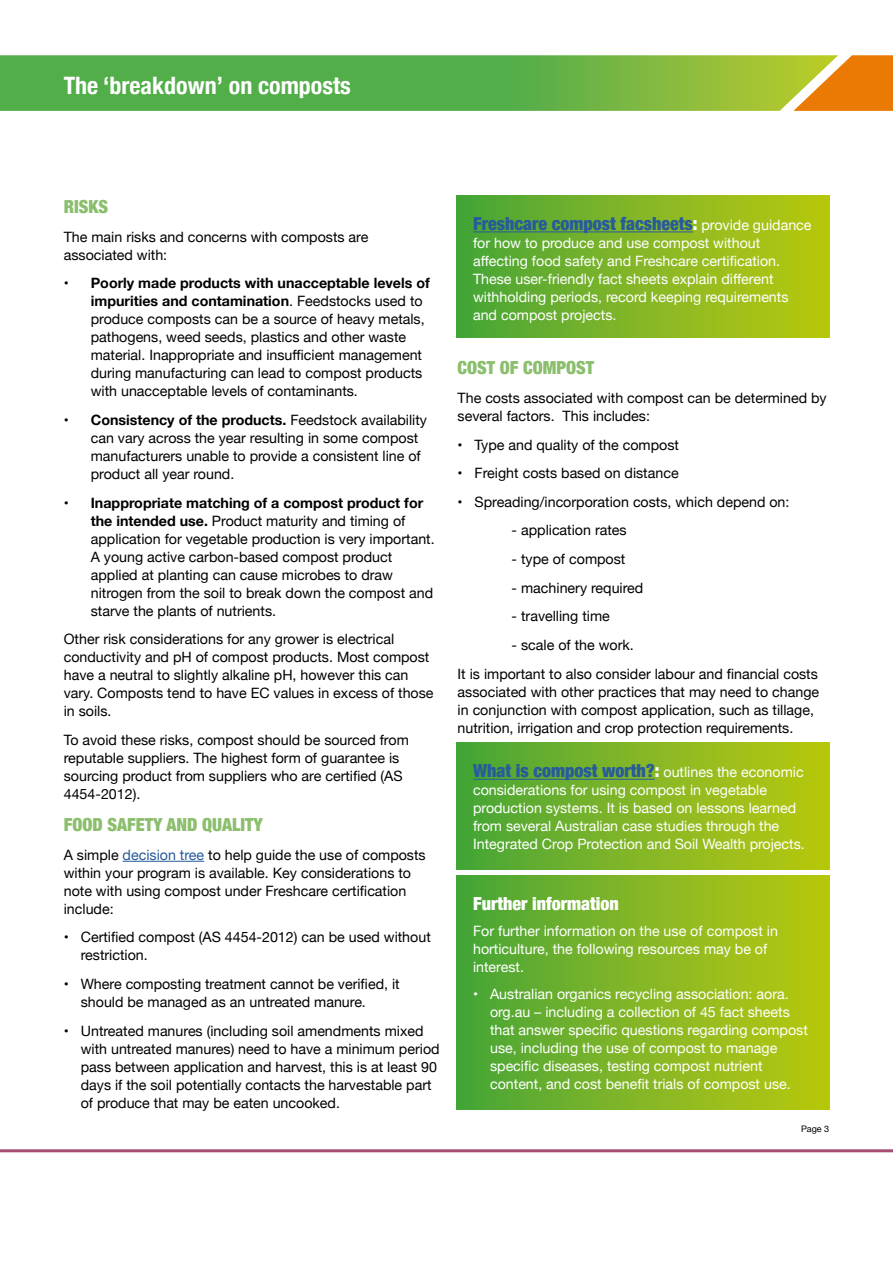
<style>
.page{position:relative;width:893px;height:1263px;background:#fff}
.page>*{position:absolute;margin:0;border:0;box-sizing:border-box;transform-origin:0 0}
.t1{font:700 condensed 24px "Helvetica Neue";color:#fff}
.t2{font:900 condensed 18px "Helvetica Neue";color:#275b9b}
.t3{font:900 condensed 18px "Helvetica Neue";color:#8bbe6d}
.t4{font:900 condensed 18px "Helvetica Neue";color:#fff}
.t5{font:14.25px/18px "Helvetica Neue";color:#000}
.t6{font:14.25px/18px "Helvetica Neue";color:#fff}
.t7{font:9px "Helvetica Neue";color:#000}
.s1{font-weight:700}
.s2{color:#275b9b}
.s3{color:#fff}
.s4{font-weight:400;font-stretch:normal;font-size:14.25px;color:#fff}
</style>
<div class="page">
<svg style="left:0;top:55px;width:793px;height:56px;background:#64b247"></svg>
<svg style="left:793px;top:55px;width:100px;height:56px;background:#e3982a"></svg>
<hr style="left:0;top:1149px;width:893px;height:3px;background:#a84e75">
<hr style="left:123px;top:861px;width:81px;height:1px;background:#275b9b">
<div style="left:456px;top:196px;width:373px;height:142px;background:linear-gradient(to right,#48a43a,#bcc80f)"></div>
<hr style="left:473px;top:231px;width:220px;height:1px;background:#275b9b">
<div style="left:456px;top:743px;width:373px;height:126px;background:linear-gradient(to right,#48a539,#bcc80f)"></div>
<hr style="left:473px;top:779px;width:182px;height:1px;background:#275b9b">
<div style="left:456px;top:875px;width:373px;height:235px;background:linear-gradient(to right,#48a539,#bcc80f)"></div>
<h1 class="t1" style="left:64px;top:66px;width:289px">The ‘breakdown’ on composts</h1>
<p class="t3" style="left:64px;top:192px;width:46px">RISKS</p>
<p class="t5" style="left:64px;top:228px;width:306px">The main risks and concerns with composts are associated with:</p>
<p class="t5" style="left:91px;top:275px;width:341px;text-indent:-27px"><span class="s1">• Poorly made products with unacceptable levels of impurities and contamination</span>. Feedstocks used to produce composts can be a source of heavy metals, pathogens, weed seeds, plastics and other waste material. Inappropriate and insufficient management during manufacturing can lead to compost products with unacceptable levels of contaminants.</p>
<p class="t5" style="left:91px;top:412px;width:338px;text-indent:-27px"><span class="s1">• Consistency of the products.</span> Feedstock availability can vary across the year resulting in some compost manufacturers unable to provide a consistent line of product all year round.</p>
<p class="t5" style="left:91px;top:494px;width:345px;text-indent:-27px"><span class="s1">• Inappropriate matching of a compost product for the intended use.</span> Product maturity and timing of application for vegetable production is very important.<br>A young active carbon-based compost product applied at planting can cause microbes to draw nitrogen from the soil to break down the compost and starve the plants of nutrients.</p>
<p class="t5" style="left:64px;top:631px;width:371px">Other risk considerations for any grower is electrical conductivity and pH of compost products. Most compost have a neutral to slightly alkaline pH, however this can vary. Composts tend to have EC values in excess of those in soils.</p>
<p class="t5" style="left:64px;top:732px;width:347px">To avoid these risks, compost should be sourced from reputable suppliers. The highest form of guarantee is sourcing product from suppliers who are certified (AS 4454-2012).</p>
<p class="t3" style="left:64px;top:810px;width:200px">FOOD SAFETY AND QUALITY</p>
<p class="t5" style="left:64px;top:846px;width:363px">A simple <span class="s2">decision tree</span> to help guide the use of composts within your program is available. Key considerations to note with using compost under Freshcare certification include:</p>
<p class="t5" style="left:81px;top:929px;width:352px;text-indent:-17px">• Certified compost (AS 4454-2012) can be used without restriction.</p>
<p class="t5" style="left:81px;top:976px;width:320px;text-indent:-17px">• Where composting treatment cannot be verified, it should be managed as an untreated manure.</p>
<p class="t5" style="left:81px;top:1022px;width:360px;text-indent:-17px">• Untreated manures (including soil amendments mixed with untreated manures) need to have a minimum period pass between application and harvest, this is at least 90 days if the soil potentially contacts the harvestable part of produce that may be eaten uncooked.</p>
<p class="t2" style="left:473px;top:209px;width:340px">Freshcare compost facsheets<span class="s3">:</span> <span class="s4">provide guidance</span></p>
<p class="t6" style="left:473px;top:235px;width:317px">for how to produce and use compost without affecting food safety and Freshcare certification.<br>These user-friendly fact sheets explain different withholding periods, record keeping requirements and compost projects.</p>
<p class="t3" style="left:458px;top:353px;width:138px">COST OF COMPOST</p>
<p class="t5" style="left:458px;top:390px;width:371px">The costs associated with compost can be determined by several factors. This includes:</p>
<p class="t5" style="left:458px;top:436px;width:223px">• Type and quality of the compost</p>
<p class="t5" style="left:458px;top:465px;width:223px">• Freight costs based on distance</p>
<p class="t5" style="left:458px;top:494px;width:333px">• Spreading/incorporation costs, which depend on:</p>
<p class="t5" style="left:512px;top:522px;width:117px">- application rates</p>
<p class="t5" style="left:512px;top:551px;width:115px">- type of compost</p>
<p class="t5" style="left:512px;top:579px;width:133px">- machinery required</p>
<p class="t5" style="left:512px;top:608px;width:100px">- travelling time</p>
<p class="t5" style="left:458px;top:631px;width:362px;line-height:28.7px;text-indent:54px">- scale of the work.<br>It is important to also consider labour and financial costs</p>
<p class="t5" style="left:458px;top:683px;width:363px">associated with other practices that may need to change in conjunction with compost application, such as tillage, nutrition, irrigation and crop protection requirements.</p>
<p class="t2" style="left:473px;top:756px;width:332px">What is compost worth?<span class="s3">:</span> <span class="s4">outlines the economic</span></p>
<p class="t6" style="left:473px;top:782px;width:333px">considerations for using compost in vegetable production systems. It is based on lessons learned from several Australian case studies through the Integrated Crop Protection and Soil Wealth projects.</p>
<p class="t4" style="left:473px;top:888px;width:147px">Further information</p>
<p class="t6" style="left:473px;top:923px;width:306px">For further information on the use of compost in horticulture, the following resources may be of interest.</p>
<p class="t6" style="left:490px;top:985px;width:319px;text-indent:-17px">• Australian organics recycling association: aora. org.au – including a collection of 45 fact sheets that answer specific questions regarding compost use, including the use of compost to manage specific diseases, testing compost nutrient content, and cost benefit trials of compost use.</p>
<p class="t7" style="left:801px;top:1122px;width:30px">Page 3</p>
</div>
